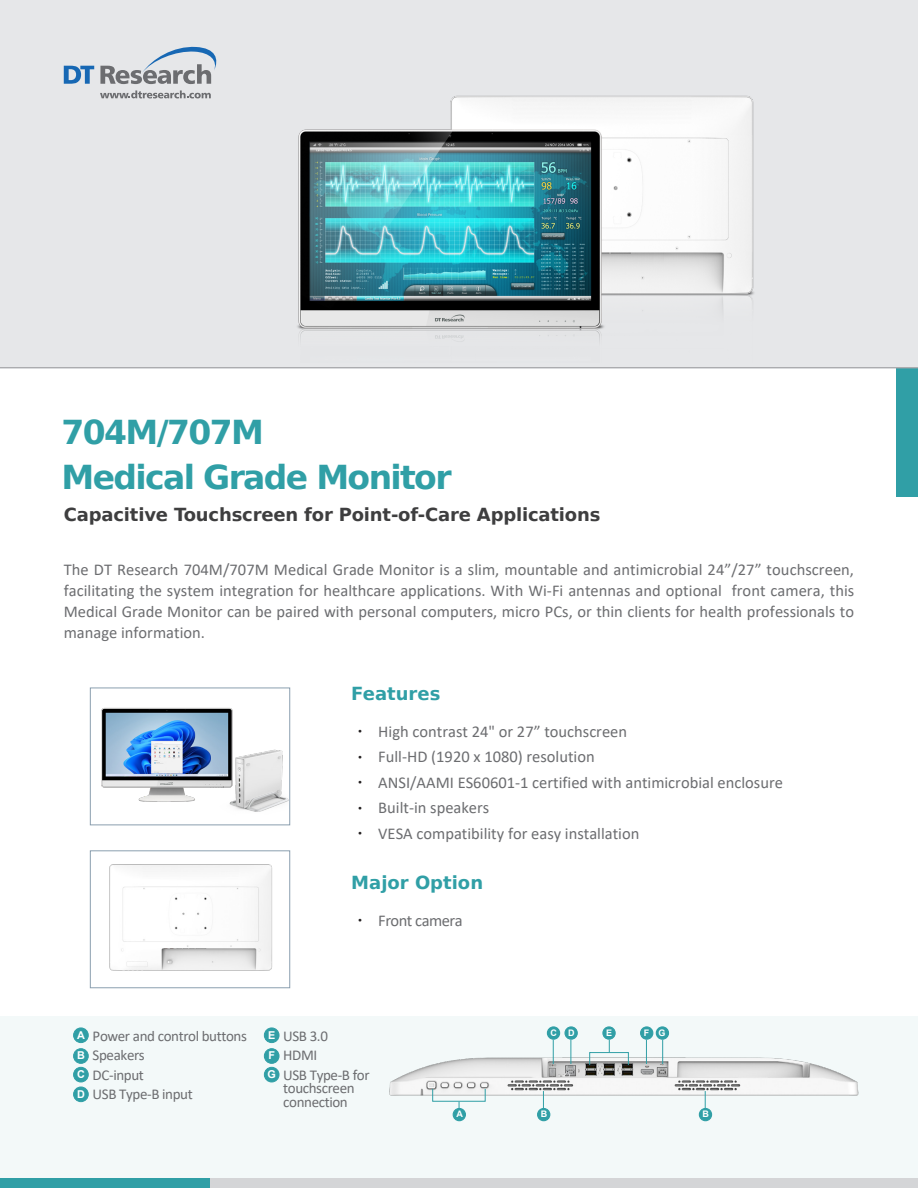
<style>
.page{position:relative;width:918px;height:1188px;background:#fff}
.page>*{position:absolute;margin:0;border:0;box-sizing:border-box;transform-origin:0 0}
.t1{font:700 33px "Bitstream Vera Sans";letter-spacing:-.05em;color:#309fa6}
.Product_Model{font:700 18px "Bitstream Vera Sans";letter-spacing:-.01em;color:#3e3e3f}
.t2{font:700 18px "Bitstream Vera Sans";color:#309fa6}
.t3{font:16.5px/21px "Calibri";color:#6c6d70;text-align:justify}
.t4{font:16.5px "Calibri";letter-spacing:-.03em;color:#6c6d70}
.t5{font:15px/13.5px "Calibri";letter-spacing:-.025em;color:#6c6d70}
.t6{font:700 10.8px "Arial";color:#fff}
.t7{font:700 9px "Arial";color:#fff}
.s1{font-family:"Adobe Ming Std";font-weight:300;font-size:18px;color:#231f20}
</style>
<div class="page">
<div style="left:0;top:1016px;width:918px;height:167px;background:#f3f9f9"></div>
<div style="left:0;top:0;width:918px;height:368px;background:#e6e7e9"></div>
<div style="left:896px;top:368px;width:22px;height:129px;background:#309fa6"></div>
<svg style="left:64px;top:66px;width:30px;height:18px"></svg>
<svg style="left:100px;top:46px;width:117px;height:38px"></svg>
<svg style="left:100px;top:90px;width:111px;height:8px"></svg>
<div style="left:90px;top:688px;width:200px;height:137px;border:1px solid #8b9faf"></div>
<div style="left:0;top:1178px;width:210px;height:10px;background:#309fa6"></div>
<div style="left:210px;top:1178px;width:708px;height:10px;background:#d4d5d7"></div>
<img style="left:90px;top:692px;width:200px;height:128px">
<img style="left:91px;top:851px;width:199px;height:137px">
<hr style="left:0;top:367px;width:918px;height:1px;background:#a8a9ad">
<img style="left:389px;top:1057px;width:470px;height:65px">
<div style="left:589px;top:1052px;width:40px;height:13px;border:1px solid #309fa6"></div>
<div style="left:432px;top:1089px;width:53px;height:13px;border:1px solid #309fa6"></div>
<svg style="left:609px;top:1040px;width:1px;height:12px"></svg>
<svg style="left:662px;top:1040px;width:1px;height:24px"></svg>
<svg style="left:646px;top:1040px;width:1px;height:24px"></svg>
<svg style="left:571px;top:1040px;width:1px;height:24px"></svg>
<svg style="left:553px;top:1040px;width:1px;height:24px"></svg>
<svg style="left:543px;top:1091px;width:1px;height:17px"></svg>
<svg style="left:705px;top:1091px;width:1px;height:17px"></svg>
<div style="left:453px;top:1108px;width:12px;height:13px;background:#309fa6;border-radius:50%"></div>
<div style="left:453px;top:1108px;width:13px;height:13px;border:1px solid #309fa6;border-radius:50%"></div>
<div style="left:538px;top:1108px;width:12px;height:13px;background:#309fa6;border-radius:50%"></div>
<div style="left:537px;top:1108px;width:13px;height:13px;border:1px solid #309fa6;border-radius:50%"></div>
<div style="left:699px;top:1108px;width:13px;height:13px;background:#309fa6;border-radius:50%"></div>
<div style="left:699px;top:1108px;width:13px;height:13px;border:1px solid #309fa6;border-radius:50%"></div>
<div style="left:565px;top:1027px;width:12px;height:12px;background:#309fa6;border-radius:50%"></div>
<div style="left:564px;top:1026px;width:14px;height:14px;border:1px solid #309fa6;border-radius:50%"></div>
<div style="left:547px;top:1027px;width:13px;height:12px;background:#309fa6;border-radius:50%"></div>
<div style="left:547px;top:1026px;width:13px;height:14px;border:1px solid #309fa6;border-radius:50%"></div>
<div style="left:603px;top:1027px;width:12px;height:12px;background:#309fa6;border-radius:50%"></div>
<div style="left:602px;top:1026px;width:14px;height:14px;border:1px solid #309fa6;border-radius:50%"></div>
<div style="left:641px;top:1027px;width:12px;height:12px;background:#309fa6;border-radius:50%"></div>
<div style="left:640px;top:1026px;width:13px;height:14px;border:1px solid #309fa6;border-radius:50%"></div>
<div style="left:656px;top:1027px;width:13px;height:12px;background:#309fa6;border-radius:50%"></div>
<div style="left:656px;top:1026px;width:13px;height:14px;border:1px solid #309fa6;border-radius:50%"></div>
<div style="left:74px;top:1028px;width:14px;height:15px;background:#309fa6;border-radius:50%"></div>
<div style="left:73px;top:1028px;width:16px;height:15px;border:1px solid #309fa6;border-radius:50%"></div>
<div style="left:264px;top:1028px;width:15px;height:15px;background:#309fa6;border-radius:50%"></div>
<div style="left:264px;top:1028px;width:15px;height:15px;border:1px solid #309fa6;border-radius:50%"></div>
<div style="left:74px;top:1049px;width:14px;height:14px;background:#309fa6;border-radius:50%"></div>
<div style="left:73px;top:1048px;width:16px;height:16px;border:1px solid #309fa6;border-radius:50%"></div>
<div style="left:264px;top:1049px;width:15px;height:14px;background:#309fa6;border-radius:50%"></div>
<div style="left:264px;top:1048px;width:15px;height:16px;border:1px solid #309fa6;border-radius:50%"></div>
<div style="left:74px;top:1067px;width:14px;height:15px;background:#309fa6;border-radius:50%"></div>
<div style="left:73px;top:1067px;width:16px;height:15px;border:1px solid #309fa6;border-radius:50%"></div>
<div style="left:264px;top:1067px;width:15px;height:15px;background:#309fa6;border-radius:50%"></div>
<div style="left:264px;top:1067px;width:15px;height:15px;border:1px solid #309fa6;border-radius:50%"></div>
<div style="left:74px;top:1087px;width:14px;height:15px;background:#309fa6;border-radius:50%"></div>
<div style="left:73px;top:1087px;width:16px;height:15px;border:1px solid #309fa6;border-radius:50%"></div>
<img style="left:297px;top:95px;width:457px;height:246px">
<p class="t1" style="left:62px;top:413px;width:204px">704M/707M</p>
<p class="t1" style="left:62px;top:458px;width:391px">Medical Grade Monitor</p>
<p class="Product_Model" style="left:64px;top:505px;width:538px">Capacitive Touchscreen for Point-of-Care Applications</p>
<p class="t3" style="left:64px;top:558px;width:792px">The DT Research 704M/707M Medical Grade Monitor is a slim, mountable and antimicrobial 24”/27” touchscreen, facilitating the system integration for healthcare applications. With Wi-Fi antennas and optional front camera, this Medical Grade Monitor can be paired with personal computers, micro PCs, or thin clients for health professionals to manage information.</p>
<p class="t2" style="left:351px;top:683px;width:91px">Features</p>
<p class="t3" style="left:351px;top:720px;width:277px"><span class="s1">•</span> High contrast 24" or 27” touchscreen</p>
<p class="t3" style="left:351px;top:746px;width:245px"><span class="s1">•</span> Full-HD (1920 x 1080) resolution</p>
<p class="t3" style="left:351px;top:771px;width:433px"><span class="s1">•</span> ANSI/AAMI ES60601-1 certified with antimicrobial enclosure</p>
<p class="t3" style="left:351px;top:797px;width:140px"><span class="s1">•</span> Built-in speakers</p>
<p class="t3" style="left:351px;top:822px;width:290px"><span class="s1">•</span> VESA compatibility for easy installation</p>
<p class="t2" style="left:351px;top:872px;width:133px">Major Option</p>
<p class="t4" style="left:351px;top:909px;width:113px"><span class="s1">•</span> Front camera</p>
<p class="t6" style="left:77px;top:1027px;width:9px">A</p>
<p class="t6" style="left:268px;top:1027px;width:9px">E</p>
<p class="t7" style="left:551px;top:1026px;width:8px">C</p>
<p class="t7" style="left:568px;top:1026px;width:8px">D</p>
<p class="t7" style="left:606px;top:1026px;width:8px">E</p>
<p class="t7" style="left:644px;top:1026px;width:7px">F</p>
<p class="t7" style="left:658px;top:1026px;width:9px">G</p>
<p class="t6" style="left:77px;top:1048px;width:9px">B</p>
<p class="t6" style="left:268px;top:1048px;width:8px">F</p>
<p class="t6" style="left:77px;top:1067px;width:9px">C</p>
<p class="t6" style="left:268px;top:1067px;width:10px">G</p>
<p class="t6" style="left:77px;top:1086px;width:9px">D</p>
<p class="t5" style="left:93px;top:1028px;width:156px">Power and control buttons</p>
<p class="t5" style="left:93px;top:1048px;width:54px">Speakers</p>
<p class="t5" style="left:93px;top:1067px;width:53px">DC-input</p>
<p class="t5" style="left:93px;top:1087px;width:102px">USB Type-B input</p>
<p class="t5" style="left:283px;top:1028px;width:46px">USB 3.0</p>
<p class="t5" style="left:283px;top:1048px;width:36px">HDMI</p>
<p class="t5" style="left:283px;top:1067px;width:88px">USB Type-B for touchscreen connection</p>
<p class="t7" style="left:456px;top:1108px;width:8px">A</p>
<p class="t7" style="left:541px;top:1108px;width:8px">B</p>
<p class="t7" style="left:703px;top:1108px;width:8px">B</p>
</div>
